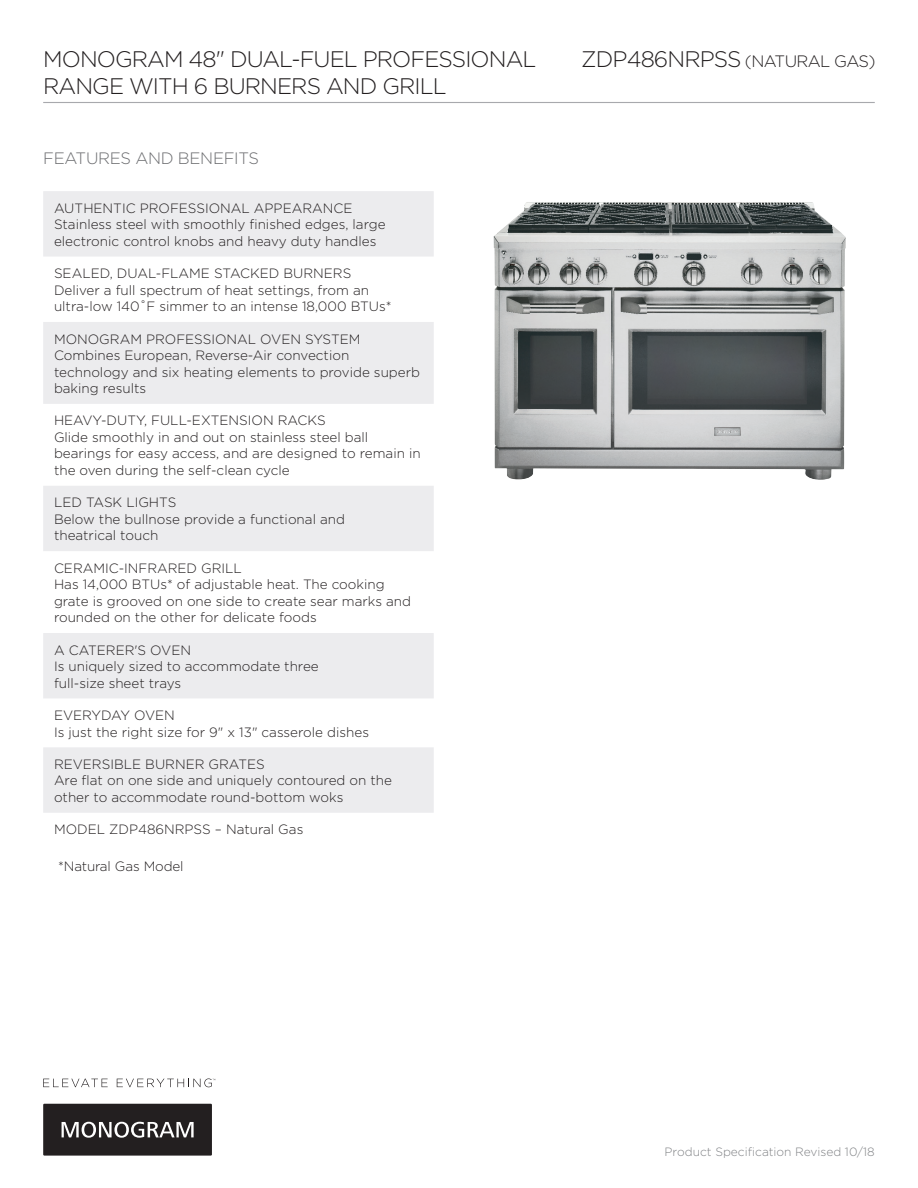
<style>
.page{position:relative;width:918px;height:1188px;background:#fff}
.page>*{position:absolute;margin:0;border:0;box-sizing:border-box;transform-origin:0 0}
.t1{font:300 22.5px "Gotham";letter-spacing:-.04em;color:#231f20}
.t2{font:300 16.5px "Gotham";letter-spacing:-.04em;color:#231f20}
.NEW_Sub_head{font:300 16.5px "Gotham";letter-spacing:-.02em;color:#6c6d70}
.F_and_B_Copy{font:300 13.5px/16.5px "Gotham";color:#231f20}
.NOTES{font:300 13.5px "Gotham";letter-spacing:-.015em;color:#231f20}
.t3{font:300 12px "Gotham";color:#808285}
.s1{font-size:22.5px}
</style>
<div class="page">
<hr style="left:43px;top:102px;width:832px;height:1px;background:#a8a9ad">
<svg style="left:43px;top:1104px;width:169px;height:52px;background:#393637"></svg>
<svg style="left:43px;top:1079px;width:65px;height:8px"></svg>
<svg style="left:117px;top:1078px;width:98px;height:9px"></svg>
<img style="left:493px;top:202px;width:353px;height:278px">
<svg style="left:43px;top:191px;width:391px;height:622px;fill:#ececee"></svg>
<h1 class="t1" style="left:43px;top:44px;width:495px">MONOGRAM 48" DUAL-FUEL PROFESSIONAL</h1>
<p class="t2" style="left:581px;top:50px;width:296px"><span class="s1">ZDP486NRPSS</span> (NATURAL GAS)</p>
<h1 class="t1" style="left:43px;top:71px;width:405px">RANGE WITH 6 BURNERS AND GRILL</h1>
<p class="NEW_Sub_head" style="left:43px;top:147px;width:217px">FEATURES AND BENEFITS</p>
<p class="F_and_B_Copy" style="left:54px;top:199px;width:300px">AUTHENTIC PROFESSIONAL APPEARANCE</p>
<p class="F_and_B_Copy" style="left:54px;top:216px;width:333px">Stainless steel with smoothly finished edges, large electronic control knobs and heavy duty handles</p>
<p class="F_and_B_Copy" style="left:54px;top:265px;width:299px">SEALED, DUAL-FLAME STACKED BURNERS</p>
<p class="F_and_B_Copy" style="left:54px;top:281px;width:339px">Deliver a full spectrum of heat settings, from an ultra-low 140˚F simmer to an intense 18,000 BTUs*</p>
<p class="F_and_B_Copy" style="left:54px;top:330px;width:308px">MONOGRAM PROFESSIONAL OVEN SYSTEM</p>
<p class="F_and_B_Copy" style="left:54px;top:347px;width:368px">Combines European, Reverse-Air convection technology and six heating elements to provide superb baking results</p>
<p class="F_and_B_Copy" style="left:54px;top:412px;width:273px">HEAVY-DUTY, FULL-EXTENSION RACKS</p>
<p class="F_and_B_Copy" style="left:54px;top:429px;width:368px">Glide smoothly in and out on stainless steel ball bearings for easy access, and are designed to remain in the oven during the self-clean cycle</p>
<p class="F_and_B_Copy" style="left:54px;top:494px;width:124px">LED TASK LIGHTS</p>
<p class="F_and_B_Copy" style="left:54px;top:510px;width:293px">Below the bullnose provide a functional and theatrical touch</p>
<p class="F_and_B_Copy" style="left:54px;top:559px;width:189px">CERAMIC-INFRARED GRILL</p>
<p class="F_and_B_Copy" style="left:54px;top:576px;width:359px">Has 14,000 BTUs* of adjustable heat. The cooking grate is grooved on one side to create sear marks and rounded on the other for delicate foods</p>
<p class="F_and_B_Copy" style="left:54px;top:641px;width:139px">A CATERER'S OVEN</p>
<p class="F_and_B_Copy" style="left:54px;top:658px;width:266px">Is uniquely sized to accommodate three full-size sheet trays</p>
<p class="F_and_B_Copy" style="left:54px;top:707px;width:122px">EVERYDAY OVEN</p>
<p class="F_and_B_Copy" style="left:54px;top:723px;width:317px">Is just the right size for 9" x 13" casserole dishes</p>
<p class="F_and_B_Copy" style="left:54px;top:756px;width:212px">REVERSIBLE BURNER GRATES</p>
<p class="F_and_B_Copy" style="left:54px;top:772px;width:340px">Are flat on one side and uniquely contoured on the other to accommodate round-bottom woks</p>
<p class="F_and_B_Copy" style="left:54px;top:821px;width:251px">MODEL ZDP486NRPSS – Natural Gas</p>
<p class="NOTES" style="left:58px;top:858px;width:127px">*Natural Gas Model</p>
<p class="t3" style="left:665px;top:1144px;width:212px">Product Specification Revised 10/18</p>
</div>
